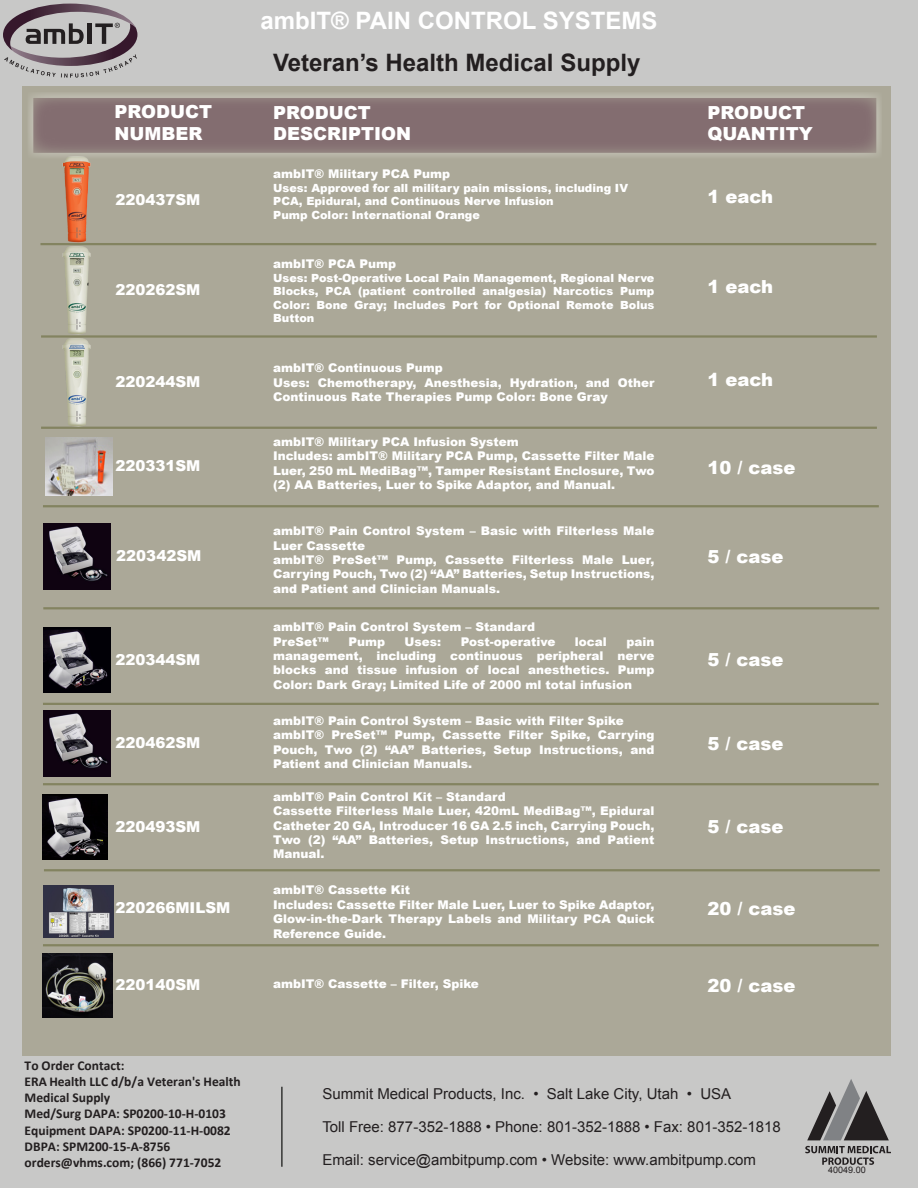
<style>
.page{position:relative;width:918px;height:1188px;background:#c8c8c7}
.page>*{position:absolute;margin:0;border:0;box-sizing:border-box;transform-origin:0 0}
.t1{font:700 24px "Arial";color:#231f20}
.t2{font:700 24px "Arial";color:#fff}
.t3{font:900 18px "Arial";color:#fff}
.t4{font:15px "Arial";color:#231f20}
.t5{font:900 15px "Arial";color:#fff}
.t6{font:700 13.5px/16.2px "Calibri";color:#231f20}
.t7{font:900 12px/14.4px "Arial";color:#fff;text-align:justify}
.t8{font:900 11.25px/13.5px "Arial";color:#fff;text-align:justify}
.t9{font:9px "Arial";color:#231f20}
</style>
<div class="page">
<div style="left:22px;top:87px;width:869px;height:969px;background:#aba898"></div>
<hr style="left:40px;top:243px;width:836px;height:2px;background:#838360">
<svg style="left:3px;top:4px;width:134px;height:74px"></svg>
<svg style="left:807px;top:1079px;width:82px;height:61px"></svg>
<svg style="left:805px;top:1146px;width:86px;height:19px"></svg>
<svg style="left:34px;top:99px;width:841px;height:53px;background:#856f72"></svg>
<img style="left:61px;top:155px;width:31px;height:88px">
<hr style="left:41px;top:335px;width:836px;height:3px;background:#838360">
<img style="left:61px;top:245px;width:31px;height:90px">
<hr style="left:41px;top:427px;width:836px;height:2px;background:#838360">
<img style="left:61px;top:338px;width:31px;height:89px">
<hr style="left:43px;top:505px;width:836px;height:2px;background:#838360">
<img style="left:45px;top:437px;width:67px;height:59px">
<hr style="left:43px;top:703px;width:836px;height:2px;background:#838360">
<hr style="left:43px;top:783px;width:836px;height:2px;background:#838360">
<hr style="left:44px;top:869px;width:836px;height:2px;background:#838360">
<hr style="left:43px;top:944px;width:836px;height:2px;background:#838360">
<img style="left:44px;top:627px;width:67px;height:66px">
<img style="left:44px;top:711px;width:67px;height:65px">
<img style="left:43px;top:795px;width:65px;height:65px">
<img style="left:44px;top:885px;width:69px;height:52px">
<hr style="left:43px;top:607px;width:836px;height:2px;background:#838360">
<img style="left:43px;top:953px;width:70px;height:65px">
<hr style="left:281px;top:1087px;width:1px;height:80px;background:#040503">
<img style="left:44px;top:524px;width:67px;height:66px">
<p class="t3" style="left:114px;top:99px;width:99px">PRODUCT</p>
<p class="t3" style="left:114px;top:120px;width:89px">NUMBER</p>
<p class="t5" style="left:115px;top:188px;width:87px">220437SM</p>
<p class="t5" style="left:115px;top:278px;width:87px">220262SM</p>
<p class="t5" style="left:115px;top:371px;width:87px">220244SM</p>
<p class="t5" style="left:115px;top:455px;width:87px">220331SM</p>
<p class="t5" style="left:116px;top:545px;width:87px">220342SM</p>
<p class="t5" style="left:115px;top:648px;width:87px">220344SM</p>
<p class="t5" style="left:115px;top:732px;width:87px">220462SM</p>
<p class="t5" style="left:115px;top:816px;width:87px">220493SM</p>
<p class="t5" style="left:115px;top:897px;width:117px">220266MILSM</p>
<p class="t2" style="left:261px;top:5px;width:398px">ambIT® PAIN CONTROL SYSTEMS</p>
<p class="t1" style="left:273px;top:47px;width:369px">Veteran’s Health Medical Supply</p>
<p class="t3" style="left:273px;top:99px;width:99px">PRODUCT</p>
<p class="t3" style="left:273px;top:121px;width:139px">DESCRIPTION</p>
<p class="t7" style="left:273px;top:166px;width:178px">ambIT® Military PCA Pump</p>
<p class="t8" style="left:273px;top:181px;width:356px">Uses: Approved for all military pain missions, including IV</p>
<p class="t8" style="left:273px;top:194px;width:282px">PCA, Epidural, and Continuous Nerve Infusion</p>
<p class="t8" style="left:273px;top:208px;width:208px">Pump Color: International Orange</p>
<p class="t3" style="left:707px;top:99px;width:99px">PRODUCT</p>
<p class="t3" style="left:707px;top:121px;width:107px">QUANTITY</p>
<p class="t3" style="left:707px;top:184px;width:67px">1 each</p>
<p class="t7" style="left:273px;top:256px;width:124px">ambIT® PCA Pump</p>
<p class="t8" style="left:273px;top:270px;width:383px">Uses: Post-Operative Local Pain Management, Regional Nerve Blocks, PCA (patient controlled analgesia) Narcotics Pump Color: Bone Gray; Includes Port for Optional Remote Bolus Button</p>
<p class="t3" style="left:707px;top:274px;width:67px">1 each</p>
<p class="t7" style="left:273px;top:361px;width:171px">ambIT® Continuous Pump</p>
<p class="t7" style="left:273px;top:375px;width:383px">Uses: Chemotherapy, Anesthesia, Hydration, and Other<br>Continuous Rate Therapies Pump Color: Bone Gray</p>
<p class="t3" style="left:707px;top:367px;width:67px">1 each</p>
<p class="t7" style="left:273px;top:434px;width:247px">ambIT® Military PCA Infusion System</p>
<p class="t7" style="left:273px;top:449px;width:383px">Includes: ambIT® Military PCA Pump, Cassette Filter Male Luer, 250 mL MediBag™, Tamper Resistant Enclosure, Two (2) AA Batteries, Luer to Spike Adaptor, and Manual.</p>
<p class="t3" style="left:707px;top:455px;width:90px">10 / case</p>
<p class="t7" style="left:273px;top:523px;width:383px">ambIT® Pain Control System – Basic with Filterless Male<br>Luer Cassette</p>
<p class="t7" style="left:273px;top:552px;width:383px">ambIT® PreSet™ Pump, Cassette Filterless Male Luer, Carrying Pouch, Two (2) “AA” Batteries, Setup Instructions, and Patient and Clinician Manuals.</p>
<p class="t3" style="left:707px;top:543px;width:78px">5 / case</p>
<p class="t7" style="left:273px;top:619px;width:263px">ambIT® Pain Control System – Standard</p>
<p class="t7" style="left:273px;top:634px;width:57px">PreSet™</p>
<p class="t7" style="left:348px;top:634px;width:38px">Pump</p>
<p class="t7" style="left:405px;top:634px;width:38px">Uses:</p>
<p class="t7" style="left:461px;top:634px;width:96px">Post-operative</p>
<p class="t7" style="left:575px;top:634px;width:34px">local</p>
<p class="t7" style="left:273px;top:634px;width:383px;text-indent:353px">pain management, including continuous peripheral nerve blocks and tissue infusion of local anesthetics. Pump Color: Dark Gray; Limited Life of 2000 ml total infusion</p>
<p class="t3" style="left:707px;top:646px;width:78px">5 / case</p>
<p class="t7" style="left:273px;top:713px;width:352px">ambIT® Pain Control System – Basic with Filter Spike</p>
<p class="t7" style="left:273px;top:727px;width:383px">ambIT® PreSet™ Pump, Cassette Filter Spike, Carrying Pouch, Two (2) “AA” Batteries, Setup Instructions, and Patient and Clinician Manuals.</p>
<p class="t3" style="left:707px;top:731px;width:78px">5 / case</p>
<p class="t7" style="left:273px;top:789px;width:234px">ambIT® Pain Control Kit – Standard</p>
<p class="t7" style="left:273px;top:803px;width:383px">Cassette Filterless Male Luer, 420mL MediBag™, Epidural Catheter 20 GA, Introducer 16 GA 2.5 inch, Carrying Pouch, Two (2) “AA” Batteries, Setup Instructions, and Patient Manual.</p>
<p class="t3" style="left:707px;top:814px;width:78px">5 / case</p>
<p class="t7" style="left:273px;top:883px;width:138px">ambIT® Cassette Kit</p>
<p class="t7" style="left:273px;top:897px;width:383px">Includes: Cassette Filter Male Luer, Luer to Spike Adaptor, Glow-in-the-Dark Therapy Labels and Military PCA Quick Reference Guide.</p>
<p class="t3" style="left:707px;top:895px;width:90px">20 / case</p>
<p class="t5" style="left:115px;top:974px;width:87px">220140SM</p>
<p class="t7" style="left:273px;top:976px;width:207px">ambIT® Cassette – Filter, Spike</p>
<p class="t3" style="left:707px;top:972px;width:90px">20 / case</p>
<p class="t6" style="left:25px;top:1057px;width:218px">To Order Contact:<br>ERA Health LLC d/b/a Veteran's Health<br>Medical Supply<br>Med/Surg DAPA: SP0200-10-H-0103<br>Equipment DAPA: SP0200-11-H-0082<br>DBPA: SPM200-15-A-8756 orders@vhms.com; (866) 771-7052</p>
<p class="t4" style="left:322px;top:1084px;width:410px">Summit Medical Products, Inc. • Salt Lake City, Utah • USA</p>
<p class="t4" style="left:322px;top:1117px;width:460px">Toll Free: 877-352-1888 • Phone: 801-352-1888 • Fax: 801-352-1818</p>
<p class="t4" style="left:322px;top:1150px;width:435px">Email: service@ambitpump.com • Website: www.ambitpump.com</p>
<p class="t9" style="left:828px;top:1164px;width:39px">40049.00</p>
</div>
